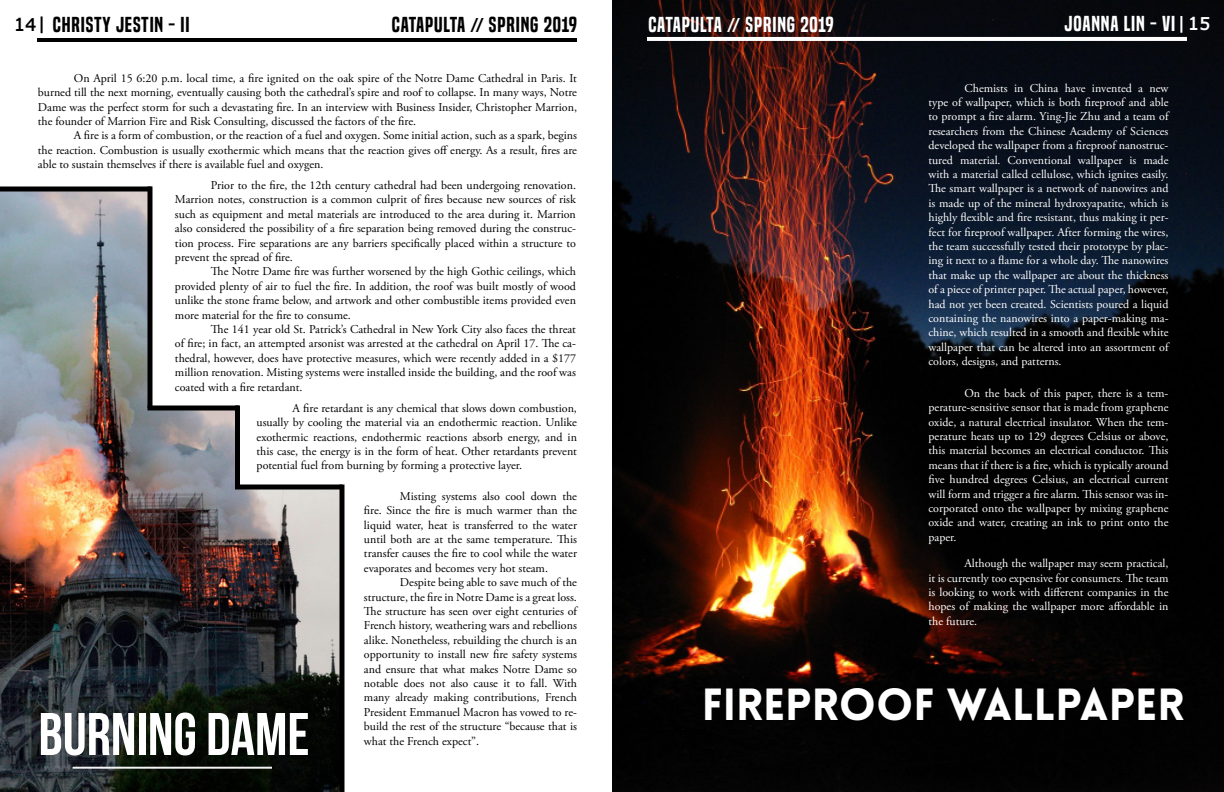
<style>
.page{position:relative;width:1224px;height:792px;background:#fff}
.page>*{position:absolute;margin:0;border:0;box-sizing:border-box;transform-origin:0 0}
.t1{font:60px "Bebas Neue";color:#fff}
.t2{font:900 44px "Lovelo";color:#fff}
.t3{font:20px "Built Titling Sb";letter-spacing:.04em;color:#000;scale:1.05 1}
.t4{font:20px "Built Titling Sb";letter-spacing:.04em;color:#fff;scale:1.05 1}
.t5{font:700 18px "AP Hont";color:#000}
.t6{font:12px/14.4px "Adobe Garamond Pro";color:#000;text-align:justify}
.t7{font:12px/14.4px "Adobe Garamond Pro";color:#fff;text-align:justify}
.s1{font-family:"Bebas Neue"}
.s2{font-family:"AP Hont";font-weight:700;font-size:18px}
</style>
<div class="page">
<img style="left:0;top:192px;width:340px;height:600px">
<div style="left:237px;top:357px;width:121px;height:131px;background:#fff"></div>
<div style="left:150px;top:162px;width:228px;height:244px;background:#fff"></div>
<div style="left:0;top:186px;width:152px;height:6px;background:#000"></div>
<hr style="left:148px;top:406px;width:91px;height:4px;background:#000">
<div style="left:235px;top:484px;width:107px;height:6px;background:#000"></div>
<hr style="left:148px;top:186px;width:4px;height:222px;background:#000">
<div style="left:235px;top:406px;width:5px;height:82px;background:#000"></div>
<hr style="left:340px;top:484px;width:4px;height:308px;background:#000">
<hr style="left:73px;top:767px;width:199px;height:2px;background:#fff">
<hr style="left:37px;top:38px;width:540px;height:4px;background:#000">
<svg style="left:41px;top:16px;width:2px;height:17px"></svg>
<img style="left:612px;top:0;width:612px;height:792px">
<hr style="left:647px;top:37px;width:540px;height:4px;background:#fff">
<svg style="left:1180px;top:16px;width:2px;height:17px"></svg>
<h3 class="t5" style="left:14px;top:12px;width:24px">14</h3>
<h3 class="t3" style="left:53px;top:13px;width:132px">CHRISTY JESTIN - II</h3>
<h3 class="t3" style="left:392px;top:13px;width:178px">CATAPULTA <span class="s1">//</span> SPRING 2019</h3>
<h3 class="t4" style="left:648px;top:13px;width:178px">CATAPULTA <span class="s1">//</span> SPRING 2019</h3>
<h3 class="t4" style="left:1065px;top:11px;width:141px">JOANNA LIN - VI <span class="s2">15</span></h3>
<p class="t6" style="left:38px;top:71px;width:541px;text-indent:36px">On April 15 6:20 p.m. local time, a fire ignited on the oak spire of the Notre Dame Cathedral in Paris. It burned till the next morning, eventually causing both the cathedral’s spire and roof to collapse. In many ways, Notre Dame was the perfect storm for such a devastating fire. In an interview with Business Insider, Christopher Marrion, the founder of Marrion Fire and Risk Consulting, discussed the factors of the fire.</p>
<p class="t6" style="left:38px;top:129px;width:541px;text-indent:36px">A fire is a form of combustion, or the reaction of a fuel and oxygen. Some initial action, such as a spark, begins the reaction. Combustion is usually exothermic which means that the reaction gives off energy. As a result, fires are able to sustain themselves if there is available fuel and oxygen.</p>
<p class="t6" style="left:175px;top:178px;width:403px;text-indent:36px">Prior to the fire, the 12th century cathedral had been undergoing renovation.<br>Marrion notes, construction is a common culprit of fires because new sources of risk such as equipment and metal materials are introduced to the area during it. Marrion also considered the possibility of a fire separation being removed during the construc&shy;tion process. Fire separations are any barriers specifically placed within a structure to prevent the spread of fire.</p>
<p class="t6" style="left:175px;top:265px;width:403px;text-indent:36px">The Notre Dame fire was further worsened by the high Gothic ceilings, which provided plenty of air to fuel the fire. In addition, the roof was built mostly of wood unlike the stone frame below, and artwork and other combustible items provided even more material for the fire to consume.</p>
<p class="t6" style="left:175px;top:322px;width:403px;text-indent:36px">The 141 year old St. Patrick’s Cathedral in New York City also faces the threat of fire; in fact, an attempted arsonist was arrested at the cathedral on April 17. The ca&shy;thedral, however, does have protective measures, which were recently added in a $177 million renovation. Misting systems were installed inside the building, and the roof was coated with a fire retardant.</p>
<p class="t6" style="left:257px;top:401px;width:322px;text-indent:36px">A fire retardant is any chemical that slows down combustion, usually by cooling the material via an endothermic reaction. Unlike exothermic reactions, endothermic reactions absorb energy, and in this case, the energy is in the form of heat. Other retardants prevent potential fuel from burning by forming a protective layer.</p>
<p class="t6" style="left:364px;top:489px;width:215px;text-indent:36px">Misting systems also cool down the fire. Since the fire is much warmer than the liquid water, heat is transferred to the water until both are at the same temperature. This transfer causes the fire to cool while the water evaporates and becomes very hot steam.</p>
<p class="t6" style="left:364px;top:576px;width:215px;text-indent:36px">Despite being able to save much of the structure, the fire in Notre Dame is a great loss.<br>The structure has seen over eight centuries of French history, weathering wars and rebellions alike. Nonetheless, rebuilding the church is an opportunity to install new fire safety systems and ensure that what makes Notre Dame so notable does not also cause it to fall. With many already making contributions, French President Emmanuel Macron has vowed to re&shy;build the rest of the structure “because that is</p>
<h1 class="t1" style="left:38px;top:701px;width:273px">BURNING DAME</h1>
<p class="t6" style="left:364px;top:734px;width:117px">what the French expect”.</p>
<p class="t7" style="left:929px;top:81px;width:242px;text-indent:36px">Chemists in China have invented a new type of wallpaper, which is both fireproof and able to prompt a fire alarm. Ying-Jie Zhu and a team of researchers from the Chinese Academy of Sciences developed the wallpaper from a fireproof nanostruc&shy;tured material. Conventional wallpaper is made with a material called cellulose, which ignites easily.<br>The smart wallpaper is a network of nanowires and is made up of the mineral hydroxyapatite, which is highly flexible and fire resistant, thus making it per&shy;fect for fireproof wallpaper. After forming the wires, the team successfully tested their prototype by plac&shy;ing it next to a flame for a whole day. The nanowires that make up the wallpaper are about the thickness of a piece of printer paper. The actual paper, however, had not yet been created. Scientists poured a liquid containing the nanowires into a paper-making ma&shy;chine, which resulted in a smooth and flexible white wallpaper that can be altered into an assortment of colors, designs, and patterns.</p>
<p class="t7" style="left:929px;top:386px;width:242px;text-indent:36px">On the back of this paper, there is a tem&shy;perature-sensitive sensor that is made from graphene oxide, a natural electrical insulator. When the tem&shy;perature heats up to 129 degrees Celsius or above, this material becomes an electrical conductor. This means that if there is a fire, which is typically around five hundred degrees Celsius, an electrical current will form and trigger a fire alarm. This sensor was in&shy;corporated onto the wallpaper by mixing graphene oxide and water, creating an ink to print onto the paper.</p>
<p class="t7" style="left:929px;top:557px;width:242px;text-indent:36px">Although the wallpaper may seem practical, it is currently too expensive for consumers. The team is looking to work with different companies in the hopes of making the wallpaper more affordable in the future.</p>
<h2 class="t2" style="left:702px;top:677px;width:484px">FIREPROOF WALLPAPER</h2>
</div>
